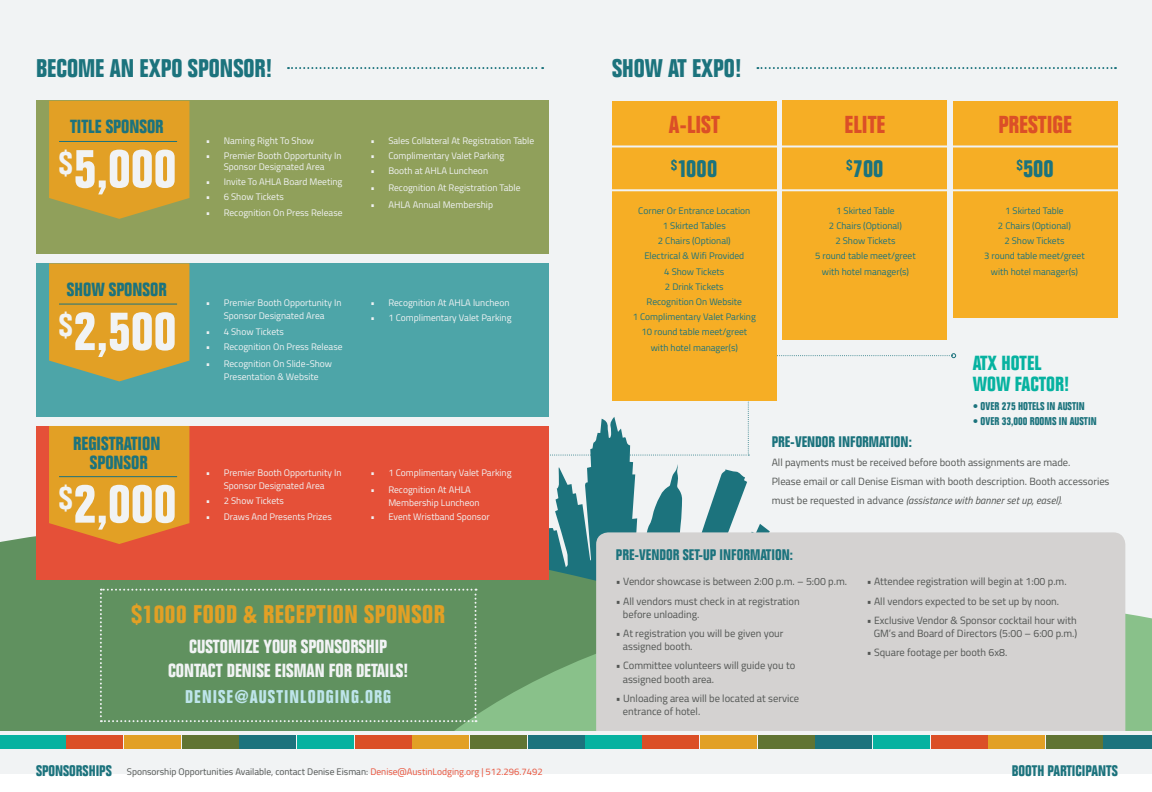
<style>
.page{position:relative;width:1152px;height:792px;background:#fff}
.page>*{position:absolute;margin:0;border:0;box-sizing:border-box;transform-origin:0 0}
.t1{font:700 condensed 53.7px "Folio Std";color:#f1f3f4}
.t2{font:700 condensed 25px "Folio Std";color:#1c737d}
.t3{font:700 condensed 25px "Folio Std";letter-spacing:.02em;color:#e2a025}
.t4{font:700 condensed 24px/43.8px "Folio Std";color:#db4f27}
.t5{font:700 condensed 20px/21.2px "Folio Std";color:#06b2a0}
.t6{font:700 condensed 18.6px/24.4px "Folio Std";color:#f1f3f4;text-align:center}
.t7{font:700 condensed 18.6px/18.5px "Folio Std";color:#1c737d;text-align:center}
.t8{font:700 condensed 18px "Folio Std";letter-spacing:.06em;color:#bee5eb}
.t9{font:700 condensed 15px "Folio Std";color:#1c737d}
.t10{font:700 condensed 11px "Folio Std";color:#1c737d}
.t11{font:10.5px/13.2px "Titillium Web";color:#525553}
.t12{font:9.5px/13.2px "Titillium Web";color:#f1f3f4;text-align:center}
.t13{font:9.5px/15.2px "Titillium Web";color:#1c737d;text-align:center}
.t14{font:9.5px "Titillium Web";color:#525553}
.s1{color:#1c737d}
.s2{font-style:italic}
.s3{color:#e95139}
</style>
<div class="page">
<div style="left:0;top:0;width:1152px;height:774px;background:#f1f3f4"></div>
<div style="left:0;top:536px;width:437px;height:195px;background:#60915f"></div>
<svg style="left:437px;top:456px;width:715px;height:275px"></svg>
<div style="left:596px;top:532px;width:529px;height:223px;background:#d4d2d1;border-radius:12px"></div>
<div style="left:0;top:732px;width:1152px;height:39px;background:#f1f3f4"></div>
<div style="left:0;top:735px;width:65px;height:14px;background:#06b2a0"></div>
<div style="left:297px;top:735px;width:57px;height:14px;background:#06b2a0"></div>
<div style="left:66px;top:735px;width:57px;height:14px;background:#db4f27"></div>
<div style="left:355px;top:735px;width:57px;height:14px;background:#db4f27"></div>
<div style="left:124px;top:735px;width:57px;height:14px;background:#e2a025"></div>
<div style="left:413px;top:735px;width:56px;height:14px;background:#e2a025"></div>
<div style="left:182px;top:735px;width:56px;height:14px;background:#607433"></div>
<div style="left:470px;top:735px;width:57px;height:14px;background:#607433"></div>
<div style="left:239px;top:735px;width:57px;height:14px;background:#1c737d"></div>
<div style="left:528px;top:735px;width:57px;height:14px;background:#1c737d"></div>
<div style="left:585px;top:735px;width:56px;height:14px;background:#06b2a0"></div>
<div style="left:873px;top:735px;width:57px;height:14px;background:#06b2a0"></div>
<div style="left:642px;top:735px;width:57px;height:14px;background:#db4f27"></div>
<div style="left:931px;top:735px;width:57px;height:14px;background:#db4f27"></div>
<div style="left:700px;top:735px;width:57px;height:14px;background:#e2a025"></div>
<div style="left:989px;top:735px;width:56px;height:14px;background:#e2a025"></div>
<div style="left:758px;top:735px;width:56px;height:14px;background:#607433"></div>
<div style="left:1046px;top:735px;width:57px;height:14px;background:#607433"></div>
<div style="left:815px;top:735px;width:57px;height:14px;background:#1c737d"></div>
<div style="left:1104px;top:735px;width:48px;height:14px;background:#1c737d"></div>
<div style="left:36px;top:101px;width:513px;height:153px;background:#90a05b"></div>
<svg style="left:550px;top:353px;width:406px;height:103px"></svg>
<div style="left:612px;top:101px;width:165px;height:300px;background:#f6ae25"></div>
<div style="left:783px;top:101px;width:164px;height:239px;background:#f6ae25"></div>
<div style="left:953px;top:101px;width:165px;height:216px;background:#f6ae25"></div>
<div style="left:36px;top:263px;width:513px;height:154px;background:#4da5a8"></div>
<div style="left:36px;top:426px;width:513px;height:153px;background:#e55038"></div>
<svg style="left:49px;top:101px;width:140px;height:118px;background:#da9f29"></svg>
<hr style="left:59px;top:141px;width:118px;height:1px;background:#1c737d">
<svg style="left:49px;top:263px;width:140px;height:118px;background:#d4a030"></svg>
<hr style="left:59px;top:304px;width:118px;height:1px;background:#1c737d">
<svg style="left:49px;top:426px;width:140px;height:118px;background:#e29826"></svg>
<hr style="left:59px;top:476px;width:118px;height:1px;background:#1c737d">
<hr style="left:599px;top:145px;width:540px;height:2px;background:#f1f3f4">
<hr style="left:599px;top:189px;width:540px;height:2px;background:#f1f3f4">
<svg style="left:288px;top:67px;width:255px;height:2px"></svg>
<svg style="left:757px;top:67px;width:359px;height:2px"></svg>
<div style="left:100px;top:589px;width:377px;height:133px;background:#60915f"></div>
<h2 class="t2" style="left:36px;top:54px;width:238px">BECOME AN EXPO SPONSOR!</h2>
<h2 class="t2" style="left:612px;top:54px;width:131px">SHOW AT EXPO!</h2>
<h3 class="t7" style="left:70px;top:118px;width:95px">TITLE SPONSOR</h3>
<h3 class="t4" style="left:669px;top:103px;width:53px">A-LIST <sup>$</sup><span class="s1">1000</span></h3>
<h3 class="t4" style="left:845px;top:103px;width:42px">ELITE <sup>$</sup><span class="s1">700</span></h3>
<h3 class="t4" style="left:998px;top:103px;width:75px;text-align:center">PRESTIGE <sup>$</sup><span class="s1">500</span></h3>
<p class="t12" style="left:206px;top:133px;width:110px">• Naming Right To Show</p>
<p class="t12" style="left:206px;top:149px;width:137px;line-height:11.2px">• Premier Booth Opportunity In<br>Sponsor Designated Area</p>
<p class="t12" style="left:206px;top:175px;width:138px">• Invite To AHLA Board Meeting</p>
<p class="t12" style="left:206px;top:190px;width:80px">• 6 Show Tickets</p>
<p class="t12" style="left:206px;top:205px;width:138px">• Recognition On Press Release</p>
<p class="t12" style="left:370px;top:133px;width:165px">• Sales Collateral At Registration Table</p>
<p class="t12" style="left:370px;top:148px;width:135px">• Complimentary Valet Parking</p>
<p class="t12" style="left:370px;top:164px;width:119px">• Booth at AHLA Luncheon</p>
<p class="t12" style="left:370px;top:181px;width:152px">• Recognition At Registration Table</p>
<p class="t12" style="left:370px;top:198px;width:124px">• AHLA Annual Membership</p>
<h1 class="t1" style="left:59px;top:139px;width:119px"><sup>$</sup>5,000</h1>
<p class="t13" style="left:633px;top:202px;width:125px">Corner Or Entrance Location<br>1 Skirted Tables<br>2 Chairs (Optional)<br>Electrical &amp; Wifi Provided<br>4 Show Tickets<br>2 Drink Tickets<br>Recognition On Website<br>1 Complimentary Valet Parking<br>10 round table meet/greet with hotel manager(s)</p>
<p class="t13" style="left:984px;top:202px;width:102px">1 Skirted Table<br>2 Chairs (Optional)<br>2 Show Tickets<br>3 round table meet/greet with hotel manager(s)</p>
<p class="t13" style="left:815px;top:202px;width:102px">1 Skirted Table<br>2 Chairs (Optional)<br>2 Show Tickets<br>5 round table meet/greet with hotel manager(s)</p>
<h3 class="t7" style="left:67px;top:280px;width:101px">SHOW SPONSOR</h3>
<p class="t12" style="left:206px;top:296px;width:137px">• Premier Booth Opportunity In<br>Sponsor Designated Area</p>
<p class="t12" style="left:206px;top:324px;width:80px">• 4 Show Tickets</p>
<p class="t12" style="left:206px;top:339px;width:138px">• Recognition On Press Release</p>
<p class="t12" style="left:206px;top:357px;width:128px">• Recognition On Slide-Show<br>Presentation &amp; Website</p>
<p class="t12" style="left:370px;top:296px;width:141px">• Recognition At AHLA luncheon</p>
<p class="t12" style="left:370px;top:311px;width:143px">• 1 Complimentary Valet Parking</p>
<h1 class="t1" style="left:59px;top:301px;width:119px"><sup>$</sup>2,500</h1>
<h3 class="t5" style="left:973px;top:353px;width:98px">ATX HOTEL<br>WOW FACTOR!</h3>
<p class="t10" style="left:973px;top:400px;width:113px">• OVER 275 HOTELS IN AUSTIN</p>
<p class="t10" style="left:973px;top:415px;width:125px">• OVER 33,000 ROOMS IN AUSTIN</p>
<h3 class="t7" style="left:73px;top:435px;width:89px">REGISTRATION<br>SPONSOR</h3>
<h1 class="t1" style="left:59px;top:474px;width:119px"><sup>$</sup>2,000</h1>
<p class="t12" style="left:206px;top:466px;width:137px">• Premier Booth Opportunity In<br>Sponsor Designated Area</p>
<p class="t12" style="left:206px;top:494px;width:80px">• 2 Show Tickets</p>
<p class="t12" style="left:206px;top:509px;width:128px">• Draws And Presents Prizes</p>
<p class="t12" style="left:370px;top:466px;width:143px">• 1 Complimentary Valet Parking</p>
<p class="t12" style="left:388px;top:483px;width:93px;text-align:left;text-indent:-18px">• Recognition At AHLA<br>Membership Luncheon</p>
<p class="t12" style="left:370px;top:509px;width:121px">• Event Wristband Sponsor</p>
<h2 class="t3" style="left:131px;top:600px;width:315px">$1000 FOOD &amp; RECEPTION SPONSOR</h2>
<h3 class="t6" style="left:168px;top:634px;width:242px">CUSTOMIZE YOUR SPONSORSHIP<br>CONTACT DENISE EISMAN FOR DETAILS!</h3>
<h3 class="t8" style="left:185px;top:687px;width:207px">DENISE@AUSTINLODGING.ORG</h3>
<h3 class="t9" style="left:772px;top:433px;width:142px">PRE-VENDOR INFORMATION:</h3>
<p class="t11" style="left:772px;top:452px;width:339px;line-height:19.2px">All payments must be received before booth assignments are made.<br>Please email or call Denise Eisman with booth description. Booth accessories must be requested in advance <span class="s2">(assistance with banner set up, easel).</span></p>
<h3 class="t9" style="left:616px;top:546px;width:178px">PRE-VENDOR SET-UP INFORMATION:</h3>
<p class="t11" style="left:616px;top:575px;width:233px">• Vendor showcase is between 2:00 p.m. – 5:00 p.m.</p>
<p class="t11" style="left:623px;top:594px;width:178px;text-indent:-7px">• All vendors must check in at registration before unloading.</p>
<p class="t11" style="left:623px;top:626px;width:162px;text-indent:-7px">• At registration you will be given your assigned booth.</p>
<p class="t11" style="left:623px;top:659px;width:174px;text-indent:-7px">• Committee volunteers will guide you to assigned booth area.</p>
<p class="t11" style="left:623px;top:691px;width:178px;text-indent:-7px">• Unloading area will be located at service entrance of hotel.</p>
<p class="t11" style="left:867px;top:575px;width:201px">• Attendee registration will begin at 1:00 p.m.</p>
<p class="t11" style="left:867px;top:594px;width:194px">• All vendors expected to be set up by noon.</p>
<p class="t11" style="left:867px;top:613px;width:212px;text-align:right">• Exclusive Vendor &amp; Sponsor cocktail hour with<br>GM’s and Board of Directors (5:00 – 6:00 p.m.)</p>
<p class="t11" style="left:867px;top:645px;width:142px">• Square footage per booth 6x8.</p>
<h3 class="t9" style="left:36px;top:762px;width:77px">SPONSORSHIPS</h3>
<h3 class="t9" style="left:1012px;top:762px;width:107px">BOOTH PARTICIPANTS</h3>
<p class="t14" style="left:127px;top:764px;width:418px">Sponsorship Opportunities Available, contact Denise Eisman: <span class="s3">Denise@AustinLodging.org | 512.296.7492</span></p>
</div>
